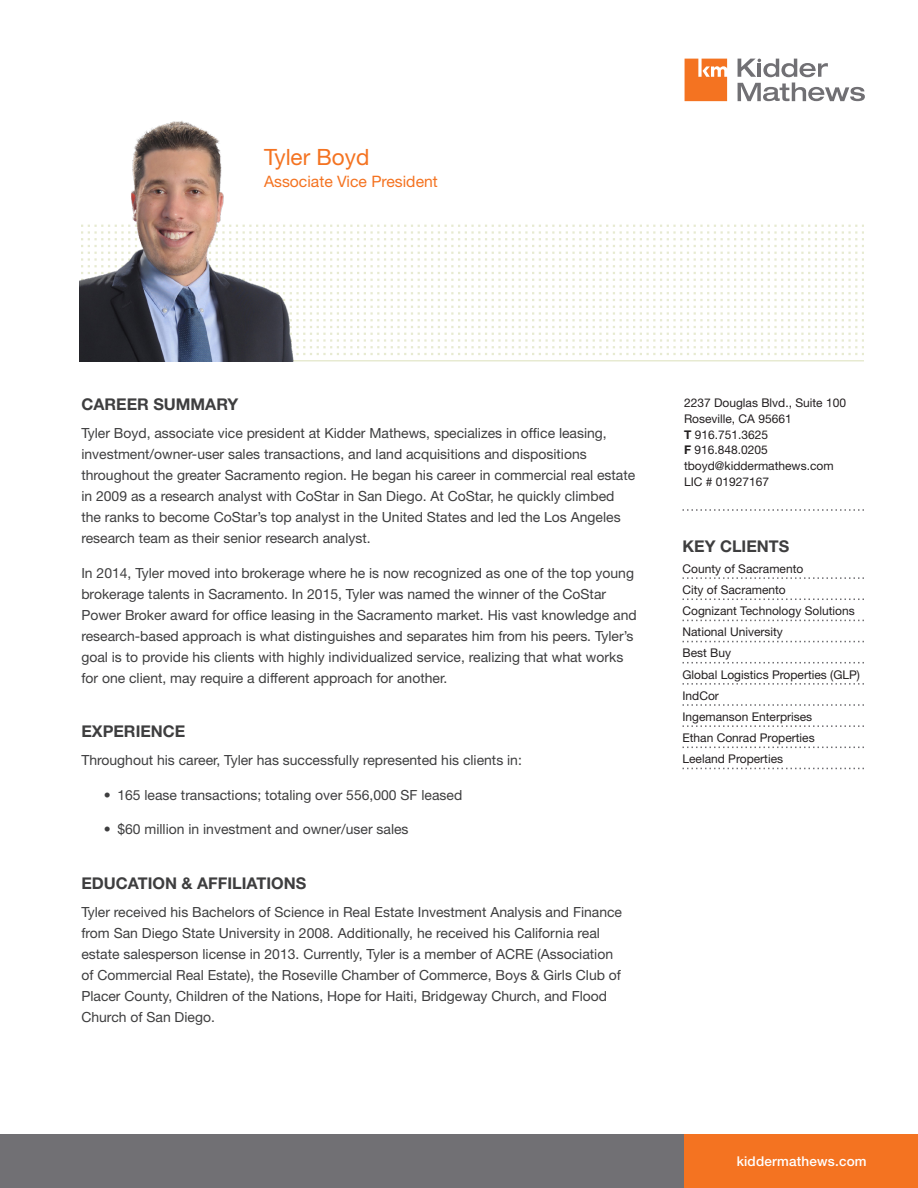
<style>
.page{position:relative;width:918px;height:1188px;background:#fff}
.page>*{position:absolute;margin:0;border:0;box-sizing:border-box;transform-origin:0 0}
.Agent_Title{font:22.5px "Helvetica Neue";color:#f47321}
._1st_Level_header{font:700 16.2px "Helvetica Neue";color:#3e3e3f}
.Agent_Title-2{font:15.75px "Helvetica Neue";color:#f47321}
.Body_Text{font:13.95px/21px "Helvetica Neue";color:#3e3e3f}
.t1{font:500 13.5px "Helvetica Neue";letter-spacing:.015em;color:#fff}
.Client_List{font:12px "Helvetica Neue";color:#231f20}
.s1{font-weight:700}
</style>
<div class="page">
<svg style="left:685px;top:59px;width:42px;height:42px"></svg>
<svg style="left:738px;top:59px;width:127px;height:42px"></svg>
<div style="left:0;top:1134px;width:918px;height:54px;background:#717074"></div>
<div style="left:684px;top:1134px;width:234px;height:54px;background:#f47321"></div>
<svg style="left:316px;top:225px;width:548px;height:130px"></svg>
<hr style="left:81px;top:360px;width:783px;height:2px;background:#e7ead1">
<svg style="left:682px;top:509px;width:182px;height:2px"></svg>
<img style="left:80px;top:121px;width:234px;height:241px">
<svg style="left:682px;top:577px;width:182px;height:2px"></svg>
<svg style="left:682px;top:599px;width:182px;height:1px"></svg>
<svg style="left:682px;top:620px;width:182px;height:1px"></svg>
<svg style="left:682px;top:641px;width:182px;height:1px"></svg>
<svg style="left:682px;top:662px;width:182px;height:1px"></svg>
<svg style="left:682px;top:683px;width:182px;height:2px"></svg>
<svg style="left:682px;top:704px;width:182px;height:2px"></svg>
<svg style="left:682px;top:725px;width:182px;height:2px"></svg>
<svg style="left:682px;top:747px;width:182px;height:1px"></svg>
<svg style="left:682px;top:768px;width:182px;height:1px"></svg>
<p class="Agent_Title" style="left:264px;top:143px;width:107px">Tyler Boyd</p>
<p class="Agent_Title-2" style="left:264px;top:172px;width:175px">Associate Vice President</p>
<p class="_1st_Level_header" style="left:81px;top:395px;width:158px">CAREER SUMMARY</p>
<p class="Body_Text" style="left:81px;top:422px;width:555px">Tyler Boyd, associate vice president at Kidder Mathews, specializes in office leasing, investment/owner-user sales transactions, and land acquisitions and dispositions throughout the greater Sacramento region. He began his career in commercial real estate in 2009 as a research analyst with CoStar in San Diego. At CoStar, he quickly climbed the ranks to become CoStar’s top analyst in the United States and led the Los Angeles research team as their senior research analyst.</p>
<p class="Body_Text" style="left:81px;top:562px;width:557px">In 2014, Tyler moved into brokerage where he is now recognized as one of the top young brokerage talents in Sacramento. In 2015, Tyler was named the winner of the CoStar Power Broker award for office leasing in the Sacramento market. His vast knowledge and research-based approach is what distinguishes and separates him from his peers. Tyler’s goal is to provide his clients with highly individualized service, realizing that what works for one client, may require a different approach for another.</p>
<p class="_1st_Level_header" style="left:81px;top:722px;width:106px">EXPERIENCE</p>
<p class="Body_Text" style="left:81px;top:749px;width:442px">Throughout his career, Tyler has successfully represented his clients in:</p>
<p class="Body_Text" style="left:104px;top:784px;width:360px">• 165 lease transactions; totaling over 556,000 SF leased</p>
<p class="Body_Text" style="left:104px;top:818px;width:306px">• $60 million in investment and owner/user sales</p>
<p class="_1st_Level_header" style="left:81px;top:873px;width:226px">EDUCATION &amp; AFFILIATIONS</p>
<p class="Body_Text" style="left:81px;top:901px;width:542px">Tyler received his Bachelors of Science in Real Estate Investment Analysis and Finance from San Diego State University in 2008. Additionally, he received his California real estate salesperson license in 2013. Currently, Tyler is a member of ACRE (Association of Commercial Real Estate), the Roseville Chamber of Commerce, Boys &amp; Girls Club of Placer County, Children of the Nations, Hope for Haiti, Bridgeway Church, and Flood Church of San Diego.</p>
<p class="Client_List" style="left:684px;top:396px;width:164px">2237 Douglas Blvd., Suite 100</p>
<p class="Client_List" style="left:684px;top:412px;width:109px">Roseville, CA 95661</p>
<p class="Client_List" style="left:684px;top:427px;width:86px"><span class="s1">T</span> 916.751.3625</p>
<p class="Client_List" style="left:684px;top:443px;width:85px"><span class="s1">F</span> 916.848.0205</p>
<p class="Client_List" style="left:684px;top:459px;width:151px">tboyd@kiddermathews.com</p>
<p class="Client_List" style="left:684px;top:475px;width:87px">LIC # 01927167</p>
<p class="_1st_Level_header" style="left:682px;top:536px;width:108px">KEY CLIENTS</p>
<p class="Client_List" style="left:682px;top:561px;width:122px">County of Sacramento</p>
<p class="Client_List" style="left:682px;top:583px;width:105px">City of Sacramento</p>
<p class="Client_List" style="left:682px;top:604px;width:174px">Cognizant Technology Solutions</p>
<p class="Client_List" style="left:682px;top:625px;width:102px">National University</p>
<p class="Client_List" style="left:682px;top:646px;width:50px">Best Buy</p>
<p class="Client_List" style="left:682px;top:667px;width:179px">Global Logistics Properties (GLP)</p>
<p class="Client_List" style="left:682px;top:688px;width:38px">IndCor</p>
<p class="Client_List" style="left:682px;top:709px;width:131px">Ingemanson Enterprises</p>
<p class="Client_List" style="left:682px;top:731px;width:134px">Ethan Conrad Properties</p>
<p class="Client_List" style="left:682px;top:752px;width:102px">Leeland Properties</p>
<p class="t1" style="left:737px;top:1153px;width:132px">kiddermathews.com</p>
</div>
